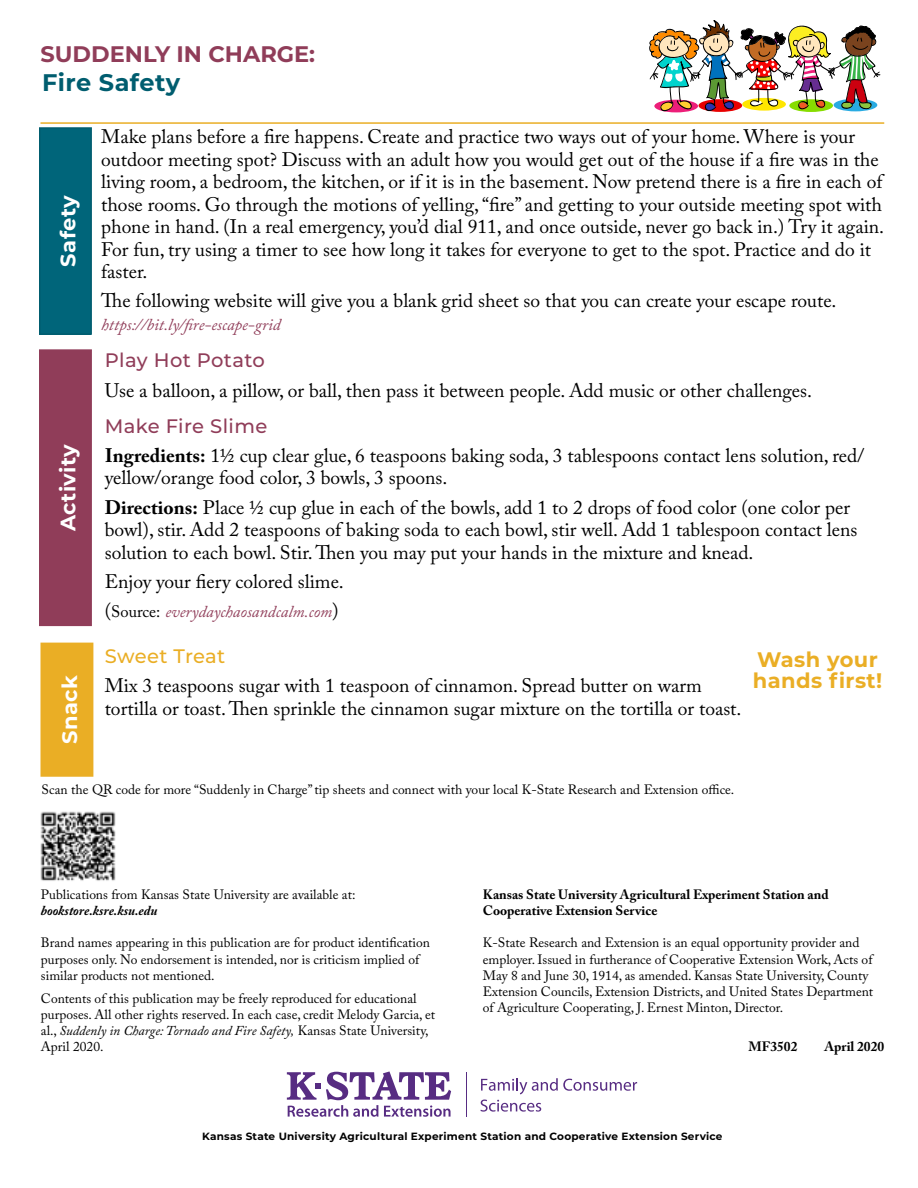
<style>
.page{position:relative;width:918px;height:1188px;background:#fff}
.page>*{position:absolute;margin:0;border:0;box-sizing:border-box;transform-origin:0 0}
.t1{font:700 24px "Montserrat";letter-spacing:.015em;color:#005d6f}
.t2{font:700 22.5px "Montserrat";color:#903d59}
.t3{font:700 21px "Montserrat";letter-spacing:.02em;color:#fff}
.t4{font:700 21px/21px "Montserrat";letter-spacing:.02em;color:#eaae25}
.t5{font:19.5px/22.5px "Adobe Caslon Pro";color:#000}
.t6{font:500 19.5px "Montserrat";letter-spacing:.02em;color:#903d59}
.t7{font:500 19.5px "Montserrat";letter-spacing:.01em;color:#eaae25}
.t8{font:italic 16.5px "Adobe Caslon Pro";color:#903d59}
.t9{font:13.5px/16.2px "Adobe Caslon Pro";color:#000}
.t10{font:700 13.5px/16.2px "Adobe Caslon Pro";color:#000}
.t11{font:italic 700 13.5px "Adobe Caslon Pro";color:#000}
.t12{font:700 10.5px "Montserrat";letter-spacing:.02em;color:#000}
.s1{font-weight:700}
.s2{font-style:normal;font-size:19.5px;color:#000}
.s3{font-style:normal;color:#000}
.s4{font-style:italic}
</style>
<div class="page">
<hr style="left:40px;top:122px;width:844px;height:2px;background:#eaae25">
<svg style="left:287px;top:1071px;width:164px;height:46px"></svg>
<hr style="left:466px;top:1072px;width:1px;height:44px;background:#572c82">
<svg style="left:481px;top:1078px;width:156px;height:16px"></svg>
<svg style="left:480px;top:1100px;width:61px;height:12px"></svg>
<img style="left:649px;top:20px;width:232px;height:92px">
<img style="left:40px;top:811px;width:76px;height:70px">
<div style="left:40px;top:128px;width:51px;height:206px;background:#00657a"></div>
<div style="left:39px;top:127px;width:53px;height:208px;border:2px solid #005d6f"></div>
<div style="left:40px;top:350px;width:51px;height:275px;background:#903d59"></div>
<div style="left:39px;top:349px;width:53px;height:277px;border:2px solid #903d59"></div>
<div style="left:41px;top:643px;width:52px;height:133px;background:#eaae25"></div>
<div style="left:40px;top:643px;width:53px;height:134px;border:2px solid #eaae25"></div>
<p class="t2" style="left:40px;top:37px;width:276px">SUDDENLY IN CHARGE:</p>
<p class="t1" style="left:42px;top:66px;width:140px">Fire Safety</p>
<p class="t3" style="left:53px;top:267px;width:73px;rotate:-90deg">Safety</p>
<p class="t3" style="left:53px;top:531px;width:89px;rotate:-90deg">Activity</p>
<p class="t3" style="left:55px;top:744px;width:70px;rotate:-90deg">Snack</p>
<p class="t5" style="left:101px;top:125px;width:784px">Make plans before a fire happens. Create and practice two ways out of your home. Where is your outdoor meeting spot? Discuss with an adult how you would get out of the house if a fire was in the living room, a bedroom, the kitchen, or if it is in the basement. Now pretend there is a fire in each of those rooms. Go through the motions of yelling, “fire” and getting to your outside meeting spot with phone in hand. (In a real emergency, you’d dial 911, and once outside, never go back in.) Try it again.<br>For fun, try using a timer to see how long it takes for everyone to get to the spot. Practice and do it faster.</p>
<p class="t5" style="left:101px;top:289px;width:737px">The following website will give you a blank grid sheet so that you can create your escape route.</p>
<p class="t8" style="left:101px;top:314px;width:181px">https://bit.ly/fire-escape-grid</p>
<p class="t6" style="left:105px;top:347px;width:162px">Play Hot Potato</p>
<p class="t5" style="left:105px;top:379px;width:709px">Use a balloon, a pillow, or ball, then pass it between people. Add music or other challenges.</p>
<p class="t6" style="left:105px;top:412px;width:164px">Make Fire Slime</p>
<p class="t5" style="left:105px;top:444px;width:761px"><span class="s1">Ingredients:</span> 1½ cup clear glue, 6 teaspoons baking soda, 3 tablespoons contact lens solution, red/ yellow/orange food color, 3 bowls, 3 spoons.</p>
<p class="t5" style="left:105px;top:496px;width:754px"><span class="s1">Directions:</span> Place ½ cup glue in each of the bowls, add 1 to 2 drops of food color (one color per bowl), stir. Add 2 teaspoons of baking soda to each bowl, stir well. Add 1 tablespoon contact lens solution to each bowl. Stir. Then you may put your hands in the mixture and knead.</p>
<p class="t5" style="left:105px;top:570px;width:241px">Enjoy your fiery colored slime.</p>
<p class="t8" style="left:105px;top:602px;width:235px"><span class="s2">(</span><span class="s3">Source:</span> everydaychaosandcalm.com<span class="s2">)</span></p>
<p class="t7" style="left:105px;top:642px;width:122px">Sweet Treat</p>
<p class="t5" style="left:105px;top:674px;width:638px">Mix 3 teaspoons sugar with 1 teaspoon of cinnamon. Spread butter on warm tortilla or toast. Then sprinkle the cinnamon sugar mixture on the tortilla or toast.</p>
<p class="t4" style="left:753px;top:648px;width:131px">Wash your hands first!</p>
<p class="t9" style="left:42px;top:781px;width:694px">Scan the QR code for more “Suddenly in Charge” tip sheets and connect with your local K-State Research and Extension office.</p>
<p class="t9" style="left:41px;top:886px;width:316px">Publications from Kansas State University are available at:</p>
<p class="t11" style="left:41px;top:902px;width:118px">bookstore.ksre.ksu.edu</p>
<p class="t9" style="left:41px;top:935px;width:391px">Brand names appearing in this publication are for product identification purposes only. No endorsement is intended, nor is criticism implied of similar products not mentioned.</p>
<p class="t9" style="left:41px;top:990px;width:396px">Contents of this publication may be freely reproduced for educational purposes. All other rights reserved. In each case, credit Melody Garcia, et al., <span class="s4">Suddenly in Charge: Tornado and Fire Safety,</span> Kansas State University, April 2020.</p>
<p class="t10" style="left:483px;top:886px;width:347px">Kansas State University Agricultural Experiment Station and<br>Cooperative Extension Service</p>
<p class="t9" style="left:483px;top:935px;width:392px">K-State Research and Extension is an equal opportunity provider and employer. Issued in furtherance of Cooperative Extension Work, Acts of May 8 and June 30, 1914, as amended. Kansas State University, County Extension Councils, Extension Districts, and United States Department of Agriculture Cooperating, J. Ernest Minton, Director.</p>
<p class="t10" style="left:749px;top:1038px;width:50px">MF3502</p>
<p class="t10" style="left:824px;top:1038px;width:61px">April 2020</p>
<p class="t12" style="left:202px;top:1129px;width:522px">Kansas State University Agricultural Experiment Station and Cooperative Extension Service</p>
</div>
